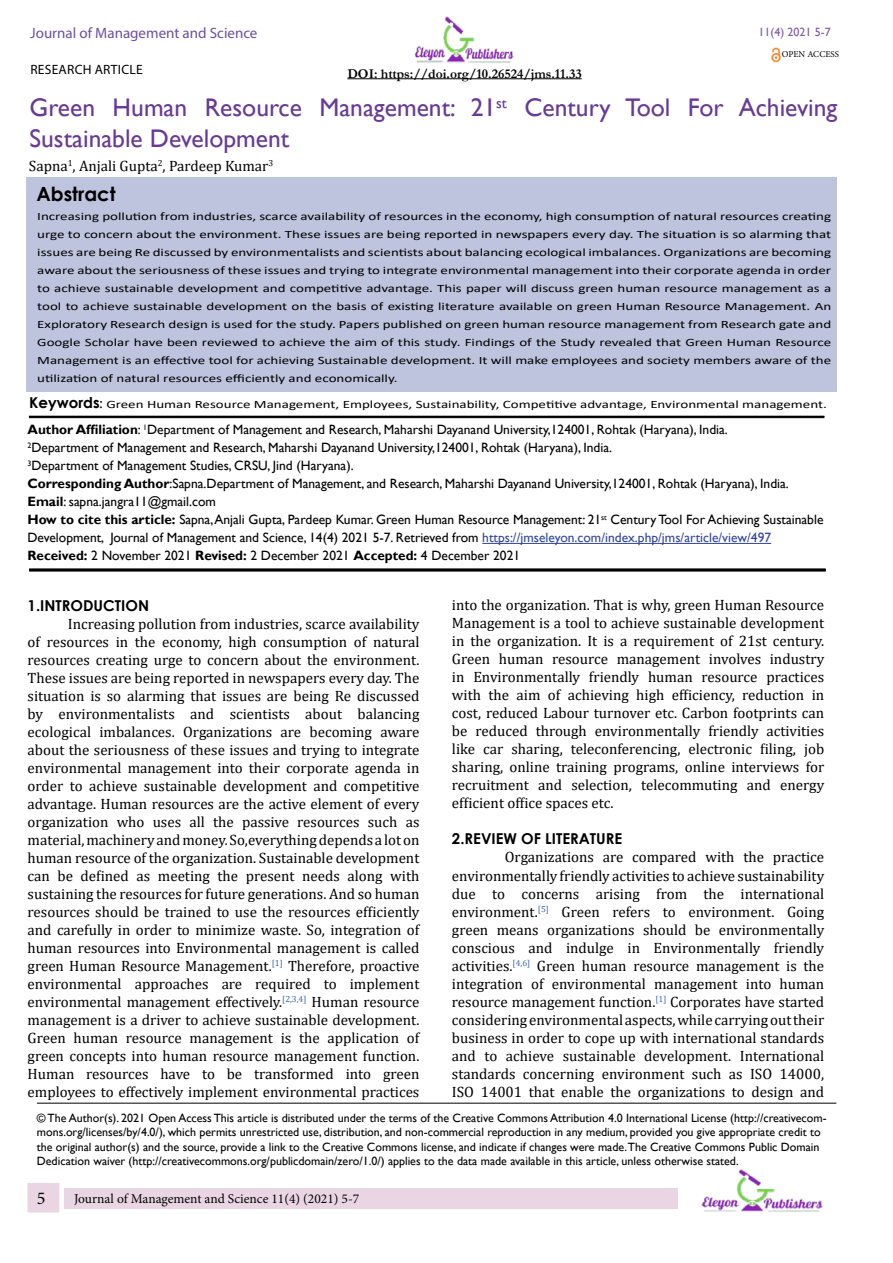
<style>
.page{position:relative;width:893px;height:1263px;background:#fff}
.page>*{position:absolute;margin:0;border:0;box-sizing:border-box;transform-origin:0 0}
.t1{font:25.5px/30.6px "Gill Sans";color:#683a96}
.t2{font:700 19.5px "Century Gothic";color:#000}
.t3{font:18px "Minion Pro";color:#000}
.t4{font:15px/18px "Cambria";color:#000;text-align:justify}
.t5{font:700 15px "Century Gothic";color:#000}
.t6{font:15px "Myriad Pro";color:#6b4fa0}
.t7{font:13.5px/18px "Gill Sans";color:#000}
.t8{font:13.5px "Minion Pro";color:#000}
.t9{font:700 13.5px "Garamond";color:#000}
.t10{font:13.5px "Myriad Pro";letter-spacing:.02em;color:#000}
.t11{font:12px/14.4px "Gill Sans";color:#000}
.t12{font:12px "Gill Sans";color:#7d58a5}
.t13{font:11.25px/18px "Calibri";color:#000;text-align:justify;scale:1.33 1}
.t14{font:9px "Minion Pro";color:#000}
.s1{font-family:"Century Gothic";font-weight:700;font-size:15px}
.s2{font-family:"Gill Sans";font-size:15px}
.s3{font-weight:700}
.s4{color:#31469d}
</style>
<div class="page">
<img style="left:701px;top:1170px;width:122px;height:42px">
<div style="left:58px;top:1188px;width:620px;height:20px;background:#ead6e3"></div>
<div style="left:23px;top:1178px;width:41px;height:39px;background:#ead6e3;border:4px solid #fff"></div>
<div style="left:26px;top:177px;width:810px;height:215px;background:#bec3de"></div>
<hr style="left:482px;top:543px;width:289px;height:1px;background:#31469d">
<hr style="left:29px;top:416px;width:795px;height:1px;background:#000">
<hr style="left:29px;top:417px;width:795px;height:1px;background:#000">
<hr style="left:29px;top:571px;width:797px;height:1px;background:#000">
<hr style="left:29px;top:570px;width:797px;height:1px;background:#000">
<hr style="left:29px;top:569px;width:797px;height:1px;background:#000">
<img style="left:771px;top:47px;width:10px;height:16px">
<hr style="left:37px;top:1103px;width:799px;height:1px;background:#000">
<img style="left:414px;top:16px;width:100px;height:47px">
<hr style="left:347px;top:78px;width:235px;height:1px;background:#000">
<p class="t6" style="left:30px;top:24px;width:229px">Journal of Management and Science</p>
<p class="t10" style="left:30px;top:61px;width:114px">RESEARCH ARTICLE</p>
<p class="t1" style="left:29px;top:93px;width:809px">Green Human Resource Management: 21<sup>st</sup> Century Tool For Achieving<br>Sustainable Development</p>
<p class="t12" style="left:758px;top:25px;width:74px">11(4) 2021 5-7</p>
<p class="t14" style="left:782px;top:48px;width:59px">OPEN ACCESS</p>
<p class="t9" style="left:347px;top:64px;width:236px">DOI: https://doi.org/10.26524/jms.11.33</p>
<p class="t4" style="left:29px;top:157px;width:246px">Sapna<sup>1</sup>, Anjali Gupta<sup>2</sup>, Pardeep Kumar<sup>3</sup></p>
<p class="t2" style="left:36px;top:179px;width:81px">Abstract</p>
<p class="t13" style="left:37px;top:207px;width:598px">Increasing pollution from industries, scarce availability of resources in the economy, high consumption of natural resources creating urge to concern about the environment. These issues are being reported in newspapers every day. The situation is so alarming that issues are being Re discussed by environmentalists and scientists about balancing ecological imbalances. Organizations are becoming aware about the seriousness of these issues and trying to integrate environmental management into their corporate agenda in order to achieve sustainable development and competitive advantage. This paper will discuss green human resource management as a tool to achieve sustainable development on the basis of existing literature available on green Human Resource Management. An Exploratory Research design is used for the study. Papers published on green human resource management from Research gate and Google Scholar have been reviewed to achieve the aim of this study. Findings of the Study revealed that Green Human Resource Management is an effective tool for achieving Sustainable development. It will make employees and society members aware of the utilization of natural resources efficiently and economically.</p>
<p class="t13" style="left:29px;top:395px;width:601px"><span class="s1">Keywords</span><span class="s2">:</span> Green Human Resource Management, Employees, Sustainability, Competitive advantage, Environmental management.</p>
<p class="t7" style="left:27px;top:421px;width:702px"><span class="s3">Author Affiliation</span>: <sup>1</sup>Department of Management and Research, Maharshi Dayanand University,124001, Rohtak (Haryana), India.</p>
<p class="t7" style="left:27px;top:439px;width:586px"><sup>2</sup>Department of Management and Research, Maharshi Dayanand University,124001, Rohtak (Haryana), India.</p>
<p class="t7" style="left:27px;top:457px;width:328px"><sup>3</sup>Department of Management Studies, CRSU, Jind (Haryana).</p>
<p class="t7" style="left:27px;top:475px;width:763px"><span class="s3">Corresponding Author</span>:Sapna.Department of Management, and Research, Maharshi Dayanand University,124001, Rohtak (Haryana), India.</p>
<p class="t7" style="left:27px;top:493px;width:190px"><span class="s3">Email</span>: sapna.jangra11@gmail.com</p>
<p class="t7" style="left:27px;top:511px;width:797px"><span class="s3">How to cite this article:</span> Sapna, Anjali Gupta, Pardeep Kumar. Green Human Resource Management: 21<sup>st</sup> Century Tool For Achieving Sustainable<br>Development, Journal of Management and Science, 14(4) 2021 5-7. Retrieved from <span class="s4">https://jmseleyon.com/index.php/jms/article/view/497</span></p>
<p class="t7" style="left:27px;top:547px;width:494px"><span class="s3">Received:</span> 2 November 2021 <span class="s3">Revised:</span> 2 December 2021 <span class="s3">Accepted:</span> 4 December 2021</p>
<p class="t5" style="left:28px;top:594px;width:123px">1.INTRODUCTION</p>
<p class="t4" style="left:28px;top:615px;width:393px;text-indent:40px">Increasing pollution from industries, scarce availability of resources in the economy, high consumption of natural resources creating urge to concern about the environment.<br>These issues are being reported in newspapers every day. The situation is so alarming that issues are being Re discussed by environmentalists and scientists about balancing ecological imbalances. Organizations are becoming aware about the seriousness of these issues and trying to integrate environmental management into their corporate agenda in order to achieve sustainable development and competitive advantage. Human resources are the active element of every organization who uses all the passive resources such as material, machinery and money. So,everything depends a lot on human resource of the organization. Sustainable development can be defined as meeting the present needs along with sustaining the resources for future generations. And so human resources should be trained to use the resources efficiently and carefully in order to minimize waste. So, integration of human resources into Environmental management is called green Human Resource Management.<sup>[1]</sup> Therefore, proactive environmental approaches are required to implement environmental management effectively.<sup>[2,3,4]</sup> Human resource management is a driver to achieve sustainable development.<br>Green human resource management is the application of green concepts into human resource management function.<br>Human resources have to be transformed into green employees to effectively implement environmental practices</p>
<p class="t11" style="left:37px;top:1111px;width:791px">© The Author(s). 2021 Open Access This article is distributed under the terms of the Creative Commons Attribution 4.0 International License (http://creativecom&shy;mons.org/licenses/by/4.0/), which permits unrestricted use, distribution, and non-commercial reproduction in any medium, provided you give appropriate credit to the original author(s) and the source, provide a link to the Creative Commons license, and indicate if changes were made.The Creative Commons Public Domain Dedication waiver (http://creativecommons.org/publicdomain/zero/1.0/) applies to the data made available in this article, unless otherwise stated.</p>
<p class="t4" style="left:452px;top:596px;width:374px">into the organization. That is why, green Human Resource Management is a tool to achieve sustainable development in the organization. It is a requirement of 21st century.<br>Green human resource management involves industry in Environmentally friendly human resource practices with the aim of achieving high efficiency, reduction in cost, reduced Labour turnover etc. Carbon footprints can be reduced through environmentally friendly activities like car sharing, teleconferencing, electronic filing, job sharing, online training programs, online interviews for recruitment and selection, telecommuting and energy efficient office spaces etc.</p>
<p class="t5" style="left:452px;top:828px;width:172px">2.REVIEW OF LITERATURE</p>
<p class="t4" style="left:452px;top:848px;width:374px;text-indent:53px">Organizations are compared with the practice environmentally friendly activities to achieve sustainability due to concerns arising from the international environment.<sup>[5]</sup> Green refers to environment. Going green means organizations should be environmentally conscious and indulge in Environmentally friendly activities.<sup>[4,6]</sup> Green human resource management is the integration of environmental management into human resource management function.<sup>[1]</sup> Corporates have started considering environmental aspects, while carrying out their business in order to cope up with international standards and to achieve sustainable development. International standards concerning environment such as ISO 14000, ISO 14001 that enable the organizations to design and</p>
<p class="t3" style="left:37px;top:1186px;width:10px">5</p>
<p class="t8" style="left:74px;top:1190px;width:287px">Journal of Management and Science 11(4) (2021) 5-7</p>
</div>
